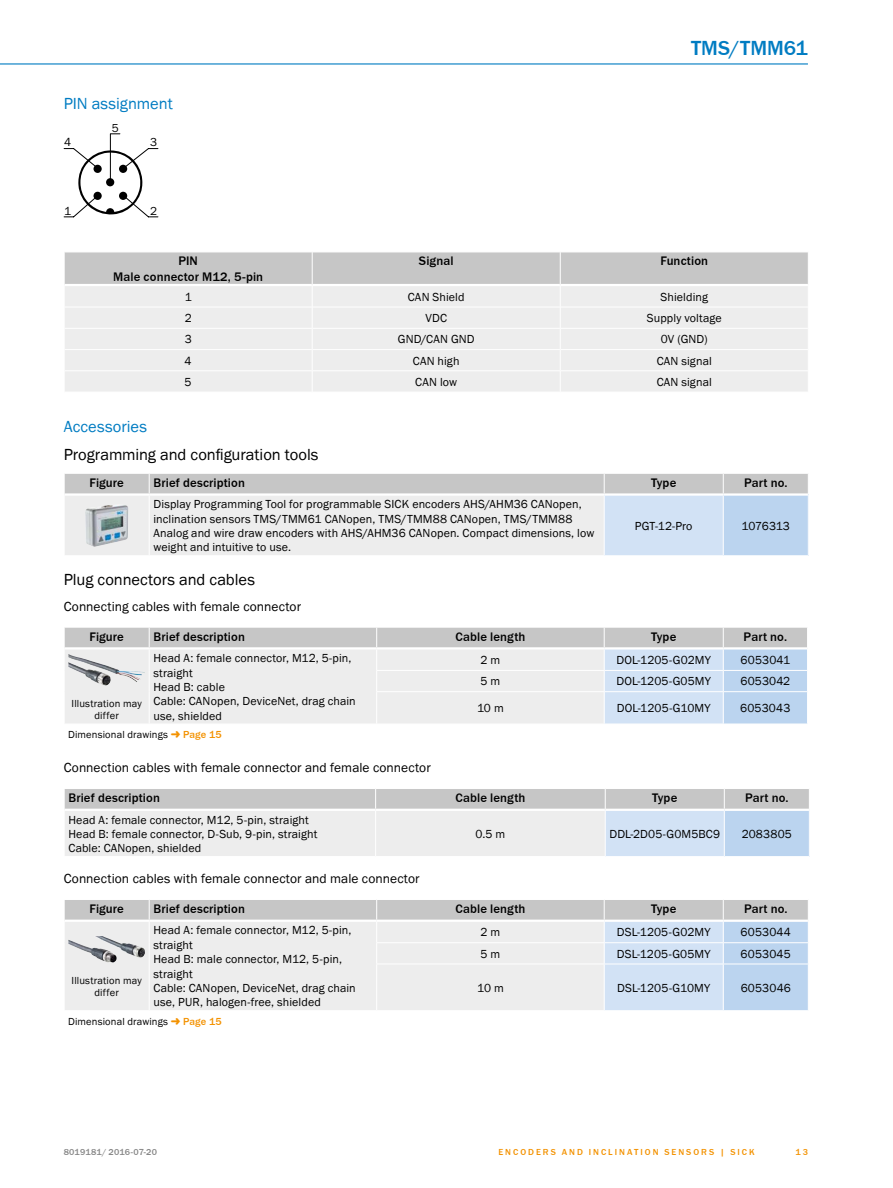
<style>
.page{position:relative;width:893px;height:1188px;background:#fff}
.page>*{position:absolute;margin:0;border:0;box-sizing:border-box;transform-origin:0 0}
.t1{font:500 21px "SICK Franklin";color:#007cc2}
.t2{font:16.5px "SICK Franklin";letter-spacing:-.005em;color:#000}
.t3{font:16.5px "SICK Franklin";color:#007cc2}
.t4{font:13.5px "SICK Franklin";letter-spacing:.005em;color:#000}
.t5{font:500 12.75px/15.3px "SICK Franklin";letter-spacing:.01em;color:#000;text-align:center}
.t6{font:12px/14.4px "SICK Franklin";letter-spacing:.01em;color:#000}
.t7{font:12px "SICK Franklin";letter-spacing:-.02em;color:#000}
.t8{font:10.5px/12.6px "SICK Franklin";letter-spacing:.015em;color:#000;text-align:center}
.t9{font:500 10.5px "SICK Franklin";letter-spacing:.015em;color:#f39200}
.t10{font:500 9px "SICK Franklin";letter-spacing:.225em;color:#f39200}
.t11{font:500 9px "SICK Franklin";letter-spacing:.015em;color:#878787}
</style>
<div class="page">
<hr style="left:0;top:63px;width:808px;height:2px;background:#007cc2">
<svg style="left:64px;top:133px;width:94px;height:85px"></svg>
<hr style="left:110px;top:134px;width:1px;height:48px;background:#000">
<svg style="left:64px;top:252px;width:744px;height:140px;background:#e5e5e5"></svg>
<svg style="left:64px;top:473px;width:745px;height:82px;background:#dce0e5"></svg>
<hr style="left:723px;top:493px;width:85px;height:3px;background:#fff">
<hr style="left:64px;top:495px;width:1px;height:60px;background:#fff">
<hr style="left:149px;top:496px;width:1px;height:59px;background:#fff">
<hr style="left:604px;top:496px;width:1px;height:59px;background:#fff">
<hr style="left:723px;top:496px;width:1px;height:59px;background:#fff">
<hr style="left:808px;top:495px;width:1px;height:60px;background:#fff">
<img style="left:85px;top:504px;width:43px;height:43px">
<svg style="left:64px;top:627px;width:743px;height:97px;background:#dee2e6"></svg>
<hr style="left:149px;top:692px;width:1px;height:32px;background:#fff">
<hr style="left:376px;top:692px;width:1px;height:32px;background:#fff">
<img style="left:68px;top:658px;width:73px;height:24px">
<svg style="left:64px;top:789px;width:745px;height:67px;background:#dbdfe3"></svg>
<hr style="left:64px;top:810px;width:1px;height:46px;background:#fff">
<hr style="left:375px;top:811px;width:1px;height:45px;background:#fff">
<hr style="left:605px;top:810px;width:1px;height:46px;background:#fff">
<hr style="left:724px;top:811px;width:1px;height:45px;background:#fff">
<svg style="left:64px;top:900px;width:744px;height:111px;background:#dee3e7"></svg>
<hr style="left:149px;top:964px;width:1px;height:46px;background:#fff">
<hr style="left:376px;top:964px;width:1px;height:46px;background:#fff">
<hr style="left:149px;top:1010px;width:228px;height:1px;background:#fff">
<img style="left:68px;top:936px;width:77px;height:26px">
<h2 class="t3" style="left:64px;top:93px;width:110px">PIN assignment</h2>
<p class="t6" style="left:64px;top:135px;width:9px">4</p>
<p class="t6" style="left:112px;top:121px;width:9px">5</p>
<p class="t6" style="left:150px;top:135px;width:9px">3</p>
<p class="t6" style="left:64px;top:204px;width:9px">1</p>
<p class="t6" style="left:150px;top:204px;width:9px">2</p>
<h1 class="t1" style="left:691px;top:35px;width:118px">TMS/TMM61</h1>
<p class="t5" style="left:113px;top:254px;width:152px">PIN<br>Male connector M12, 5-pin</p>
<p class="t5" style="left:419px;top:254px;width:36px">Signal</p>
<p class="t5" style="left:660px;top:254px;width:49px">Function</p>
<p class="t6" style="left:185px;top:290px;width:9px">1</p>
<p class="t6" style="left:408px;top:290px;width:58px">CAN Shield</p>
<p class="t6" style="left:661px;top:290px;width:49px">Shielding</p>
<p class="t6" style="left:185px;top:311px;width:9px">2</p>
<p class="t6" style="left:425px;top:311px;width:23px">VDC</p>
<p class="t6" style="left:647px;top:311px;width:76px">Supply voltage</p>
<p class="t6" style="left:185px;top:332px;width:9px">3</p>
<p class="t6" style="left:398px;top:332px;width:78px">GND/CAN GND</p>
<p class="t6" style="left:661px;top:332px;width:48px">0V (GND)</p>
<p class="t6" style="left:185px;top:354px;width:9px">4</p>
<p class="t6" style="left:413px;top:354px;width:48px">CAN high</p>
<p class="t6" style="left:657px;top:354px;width:57px">CAN signal</p>
<p class="t6" style="left:185px;top:375px;width:9px">5</p>
<p class="t6" style="left:415px;top:375px;width:43px">CAN low</p>
<p class="t6" style="left:657px;top:375px;width:57px">CAN signal</p>
<h2 class="t3" style="left:64px;top:416px;width:85px">Accessories</h2>
<h2 class="t2" style="left:64px;top:444px;width:256px">Programming and configuration tools</h2>
<p class="t5" style="left:89px;top:475px;width:36px">Figure</p>
<p class="t5" style="left:153px;top:475px;width:93px">Brief description</p>
<p class="t5" style="left:651px;top:475px;width:27px">Type</p>
<p class="t5" style="left:744px;top:475px;width:45px">Part no.</p>
<p class="t6" style="left:153px;top:497px;width:442px">Display Programming Tool for programmable SICK encoders AHS/AHM36 CANopen, inclination sensors TMS/TMM61 CANopen, TMS/TMM88 CANopen, TMS/TMM88<br>Analog and wire draw encoders with AHS/AHM36 CANopen. Compact dimensions, low weight and intuitive to use.</p>
<p class="t6" style="left:635px;top:519px;width:59px">PGT-12-Pro</p>
<p class="t7" style="left:742px;top:518px;width:50px">1076313</p>
<h2 class="t2" style="left:64px;top:569px;width:193px">Plug connectors and cables</h2>
<p class="t4" style="left:64px;top:598px;width:239px">Connecting cables with female connector</p>
<p class="t5" style="left:89px;top:629px;width:36px">Figure</p>
<p class="t5" style="left:153px;top:629px;width:93px">Brief description</p>
<p class="t5" style="left:455px;top:629px;width:72px">Cable length</p>
<p class="t5" style="left:651px;top:629px;width:27px">Type</p>
<p class="t5" style="left:744px;top:629px;width:45px">Part no.</p>
<p class="t8" style="left:72px;top:697px;width:72px">Illustration may differ</p>
<p class="t6" style="left:153px;top:651px;width:204px">Head A: female connector, M12, 5-pin, straight<br>Head B: cable<br>Cable: CANopen, DeviceNet, drag chain use, shielded</p>
<p class="t6" style="left:481px;top:653px;width:21px">2m</p>
<p class="t6" style="left:617px;top:653px;width:96px">DOL-1205-G02MY</p>
<p class="t6" style="left:741px;top:653px;width:51px">6053041</p>
<p class="t6" style="left:481px;top:674px;width:21px">5 m</p>
<p class="t6" style="left:616px;top:674px;width:96px">DOL-1205-G05MY</p>
<p class="t6" style="left:740px;top:674px;width:51px">6053042</p>
<p class="t6" style="left:477px;top:701px;width:28px">10 m</p>
<p class="t6" style="left:617px;top:701px;width:95px">DOL-1205-G10MY</p>
<p class="t6" style="left:740px;top:701px;width:52px">6053043</p>
<p class="t8" style="left:68px;top:728px;width:101px">Dimensional drawings</p>
<p class="t9" style="left:183px;top:728px;width:40px">Page 15</p>
<p class="t4" style="left:64px;top:760px;width:368px">Connection cables with female connector and female connector</p>
<p class="t5" style="left:68px;top:790px;width:93px">Brief description</p>
<p class="t5" style="left:455px;top:790px;width:72px">Cable length</p>
<p class="t5" style="left:652px;top:790px;width:27px">Type</p>
<p class="t5" style="left:745px;top:790px;width:45px">Part no.</p>
<p class="t6" style="left:68px;top:813px;width:251px">Head A: female connector, M12, 5-pin, straight<br>Head B: female connector, D-Sub, 9-pin, straight<br>Cable: CANopen, shielded</p>
<p class="t6" style="left:475px;top:827px;width:31px">0.5 m</p>
<p class="t6" style="left:609px;top:827px;width:112px">DDL-2D05-G0M5BC9</p>
<p class="t6" style="left:742px;top:827px;width:52px">2083805</p>
<p class="t4" style="left:64px;top:870px;width:357px">Connection cables with female connector and male connector</p>
<p class="t5" style="left:89px;top:901px;width:36px">Figure</p>
<p class="t5" style="left:153px;top:901px;width:93px">Brief description</p>
<p class="t5" style="left:455px;top:901px;width:72px">Cable length</p>
<p class="t5" style="left:651px;top:901px;width:27px">Type</p>
<p class="t5" style="left:744px;top:901px;width:45px">Part no.</p>
<p class="t8" style="left:72px;top:974px;width:72px">Illustration may differ</p>
<p class="t6" style="left:153px;top:923px;width:204px">Head A: female connector, M12, 5-pin, straight<br>Head B: male connector, M12, 5-pin, straight<br>Cable: CANopen, DeviceNet, drag chain use, PUR, halogen-free, shielded</p>
<p class="t6" style="left:481px;top:925px;width:21px">2m</p>
<p class="t6" style="left:617px;top:925px;width:95px">DSL-1205-G02MY</p>
<p class="t6" style="left:741px;top:925px;width:52px">6053044</p>
<p class="t6" style="left:481px;top:947px;width:21px">5 m</p>
<p class="t6" style="left:617px;top:947px;width:95px">DSL-1205-G05MY</p>
<p class="t6" style="left:741px;top:947px;width:52px">6053045</p>
<p class="t6" style="left:477px;top:981px;width:28px">10 m</p>
<p class="t6" style="left:617px;top:981px;width:95px">DSL-1205-G10MY</p>
<p class="t6" style="left:741px;top:981px;width:52px">6053046</p>
<p class="t8" style="left:68px;top:1015px;width:101px">Dimensional drawings</p>
<p class="t9" style="left:183px;top:1015px;width:40px">Page 15</p>
<p class="t11" style="left:64px;top:1146px;width:95px">8019181/ 2016-07-20</p>
<p class="t10" style="left:498px;top:1146px;width:239px">Encoders and inclination sensors | SIC</p>
<p class="t10" style="left:749px;top:1146px;width:7px">K</p>
<p class="t10" style="left:795px;top:1146px;width:14px">13</p>
</div>
